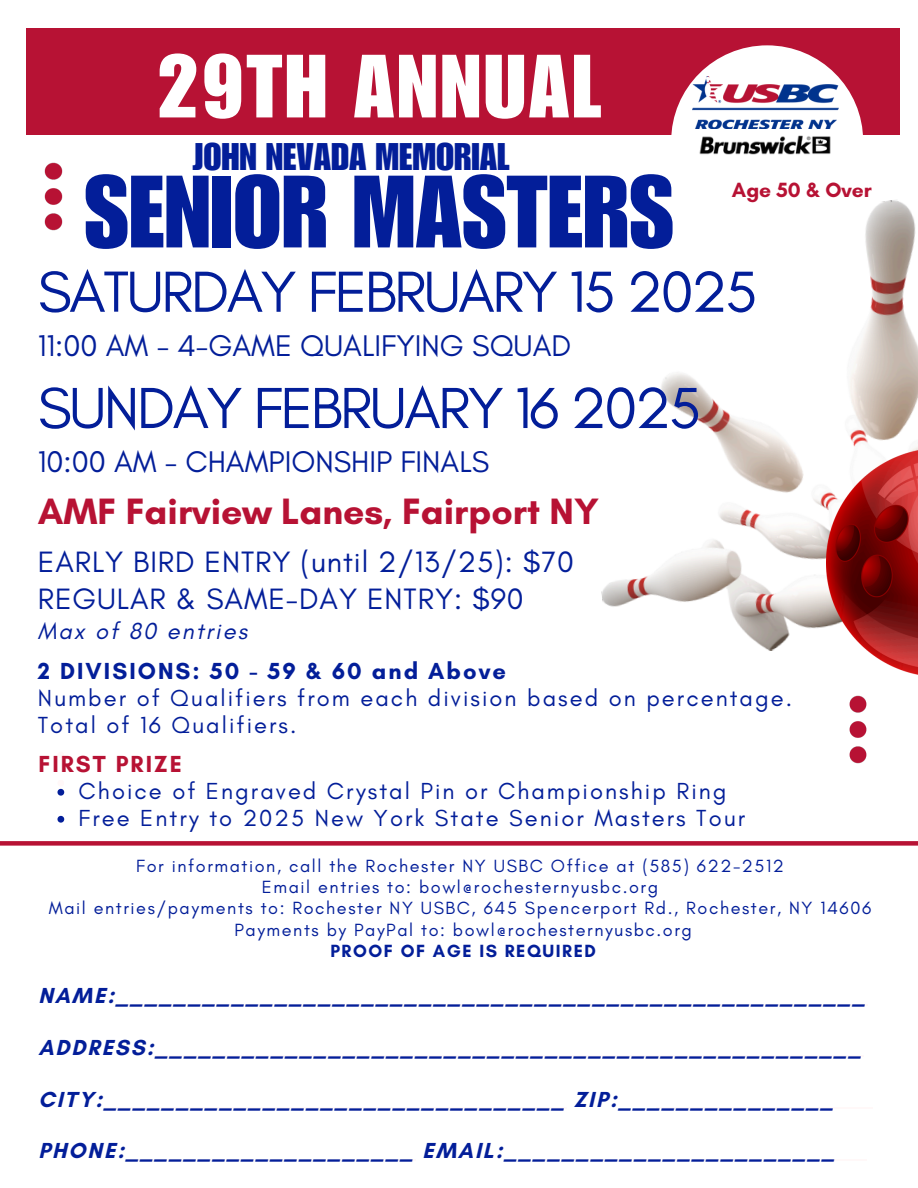
<style>
.page{position:relative;width:918px;height:1188px;background:#fff}
.page>*{position:absolute;margin:0;border:0;box-sizing:border-box;transform-origin:0 0}
.t1{font:100.5px "Impact LT Std";color:#031e99}
.t2{font:87.75px "Impact LT Std";letter-spacing:.03em;color:#fff}
.t3{font:58.95px "Glacial Indifference";letter-spacing:-.04em;color:#031e99}
.t4{font:37.5px "Impact LT Std";color:#031e99}
.t5{font:700 37.35px "Glacial Indifference";color:#b71234}
.t6{font:30.45px "Glacial Indifference";color:#031e99}
.t7{font:30px/36.8px "Glacial Indifference";letter-spacing:.03em;color:#031e99}
.t8{font:23.7px/27px "Glacial Indifference";letter-spacing:.085em;color:#031e99}
.t9{font:700 23.7px "Glacial Indifference";letter-spacing:.085em;color:#031e99}
.t10{font:italic 23.7px "Glacial Indifference";letter-spacing:.085em;color:#031e99}
.t11{font:700 23.7px "Glacial Indifference";letter-spacing:.085em;color:#b71234}
.t12{font:700 22.2px "Glacial Indifference";letter-spacing:.085em;color:#031e99}
.t13{font:700 21px "Glacial Indifference";color:#b71234}
.t14{font:18px "Glacial Indifference";letter-spacing:.085em;color:#031e99}
.t15{font:700 18px "Glacial Indifference";letter-spacing:.085em;color:#031e99}
</style>
<div class="page">
<img style="left:601px;top:200px;width:317px;height:451px">
<img style="left:826px;top:448px;width:92px;height:227px">
<div style="left:27px;top:29px;width:873px;height:106px;background:#b71234"></div>
<div style="left:671px;top:45px;width:192px;height:192px;background:#fff;border-radius:50%"></div>
<img style="left:44px;top:162px;width:19px;height:69px">
<img style="left:849px;top:695px;width:18px;height:69px">
<img style="left:692px;top:77px;width:146px;height:52px">
<hr style="left:126px;top:1159px;width:289px;height:1px;background:#fff8f8">
<hr style="left:104px;top:1107px;width:463px;height:2px;background:#fff8f8">
<hr style="left:116px;top:1004px;width:752px;height:1px;background:#fff8f8">
<hr style="left:156px;top:1056px;width:708px;height:1px;background:#fff8f8">
<hr style="left:535px;top:1159px;width:332px;height:1px;background:#fff8f8">
<hr style="left:657px;top:1107px;width:216px;height:2px;background:#fff8f8">
<svg style="left:57px;top:788px;width:7px;height:8px"></svg>
<svg style="left:57px;top:816px;width:7px;height:7px"></svg>
<div style="left:0;top:841px;width:918px;height:5px;background:#b71234"></div>
<img style="left:698px;top:108px;width:133px;height:47px">
<p class="t2" style="left:157px;top:55px;width:446px">29TH ANNUAL</p>
<p class="t4" style="left:192px;top:143px;width:319px">JOHN NEVADA MEMORIAL</p>
<p class="t1" style="left:84px;top:176px;width:591px">SENIOR MASTERS</p>
<h6 class="t13" style="left:732px;top:177px;width:142px">Age 50 &amp; Over</h6>
<h2 class="t3" style="left:38px;top:256px;width:721px">SATURDAY FEBRUARY 15 2025</h2>
<h2 class="t6" style="left:38px;top:327px;width:535px">11:00 AM - 4-GAME QUALIFYING SQUAD</h2>
<h3 class="t3" style="left:38px;top:372px;width:665px">SUNDAY FEBRUARY 16 2025</h3>
<h3 class="t6" style="left:38px;top:443px;width:453px">10:00 AM - CHAMPIONSHIP FINALS</h3>
<h3 class="t5" style="left:38px;top:489px;width:563px">AMF Fairview Lanes, Fairport NY</h3>
<h3 class="t7" style="left:38px;top:543px;width:538px">EARLY BIRD ENTRY (until 2/13/25): $70<br>REGULAR &amp; SAME-DAY ENTRY: $90</h3>
<h3 class="t10" style="left:38px;top:616px;width:211px">Max of 80 entries</h3>
<p class="t9" style="left:38px;top:656px;width:470px">2 DIVISIONS: 50 - 59 &amp; 60 and Above</p>
<p class="t8" style="left:38px;top:684px;width:756px">Number of Qualifiers from each division based on percentage.<br>Total of 16 Qualifiers.</p>
<p class="t11" style="left:38px;top:749px;width:145px">FIRST PRIZE</p>
<p class="t8" style="left:79px;top:777px;width:649px">Choice of Engraved Crystal Pin or Championship Ring</p>
<p class="t8" style="left:79px;top:804px;width:668px">Free Entry to 2025 New York State Senior Masters Tour</p>
<p class="t14" style="left:136px;top:855px;width:649px">For information, call the Rochester NY USBC Office at (585) 622-2512</p>
<h4 class="t14" style="left:262px;top:876px;width:398px">Email entries to: bowl@rochesternyusbc.org</h4>
<h5 class="t14" style="left:49px;top:897px;width:824px">Mail entries/payments to: Rochester NY USBC, 645 Spencerport Rd., Rochester, NY 14606</h5>
<p class="t14" style="left:234px;top:919px;width:459px">Payments by PayPal to: bowl@rochesternyusbc.org</p>
<p class="t15" style="left:330px;top:940px;width:267px">PROOF OF AGE IS REQUIRED</p>
<h1 class="t12" style="left:38px;top:982px;width:828px">NAME:____________________________________________________</h1>
<h1 class="t12" style="left:38px;top:1034px;width:824px">ADDRESS:_________________________________________________</h1>
<h1 class="t12" style="left:38px;top:1086px;width:797px">CITY:________________________________ ZIP:_______________</h1>
<h1 class="t12" style="left:38px;top:1137px;width:798px">PHONE:____________________ EMAIL:_______________________</h1>
</div>
